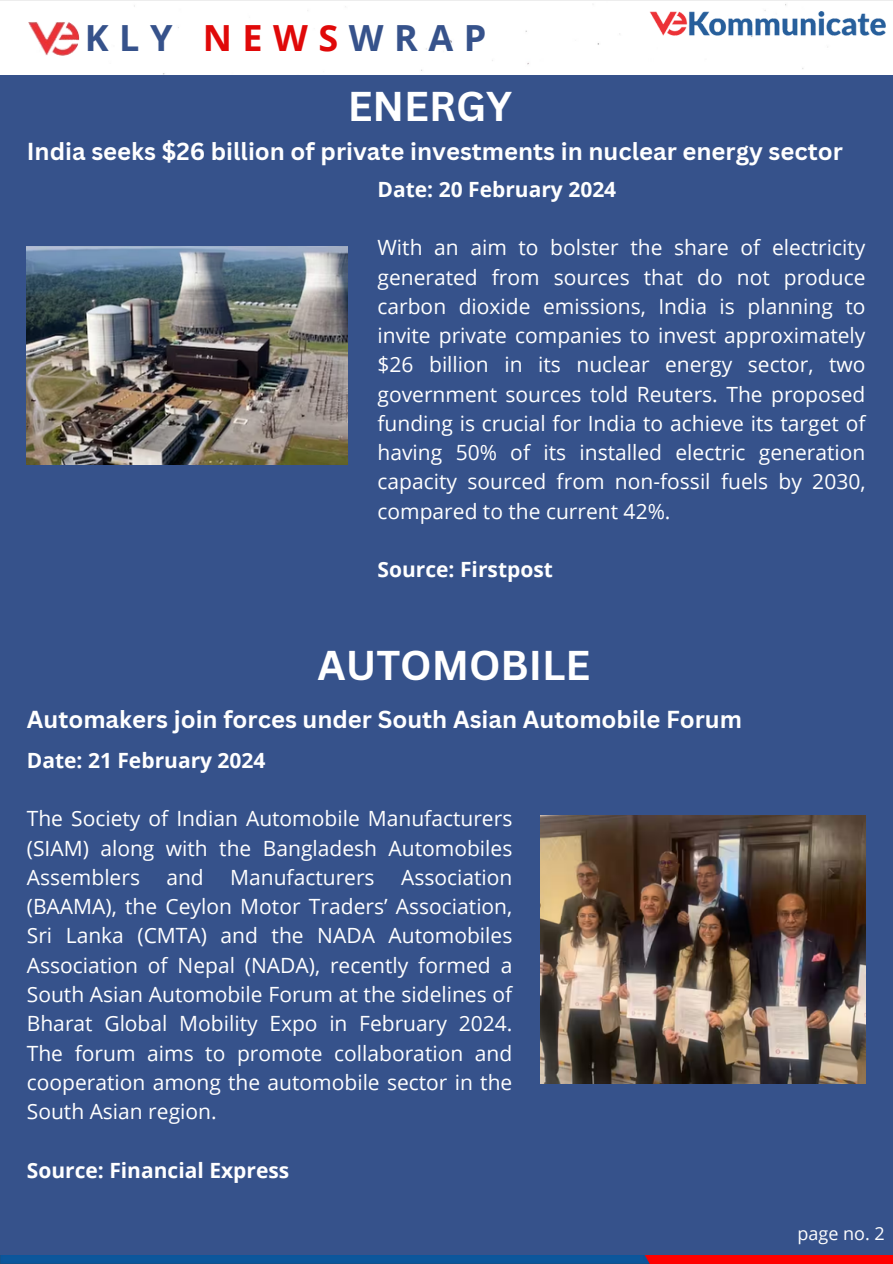
<style>
.page{position:relative;width:893px;height:1264px;background:#fff}
.page>*{position:absolute;margin:0;border:0;box-sizing:border-box;transform-origin:0 0}
.t1{font:700 40.5px "Canva Sans";color:#fff}
.t2{font:700 36px "Open Sans";letter-spacing:.29em;color:#36528b}
.t3{font:700 23.85px "Canva Sans";color:#fff}
.t4{font:21px/29.2px "Open Sans";color:#fff;text-align:justify}
.t5{font:700 21px "Open Sans";color:#fff}
.t6{font:18px "Open Sans";color:#fefefe}
.s1{color:#e00909}
</style>
<div class="page">
<div style="left:0;top:28px;width:892px;height:1235px;background:#36528b"></div>
<div style="left:0;top:4px;width:892px;height:71px;background:#fff"></div>
<img style="left:0;top:1255px;width:892px;height:8px">
<img style="left:27px;top:22px;width:53px;height:35px">
<img style="left:647px;top:12px;width:238px;height:27px">
<img style="left:27px;top:246px;width:320px;height:218px">
<img style="left:540px;top:816px;width:325px;height:267px">
<h2 class="t2" style="left:85px;top:13px;width:403px">KLY <span class="s1">NEWS</span>WRAP</h2>
<h4 class="t1" style="left:347px;top:78px;width:166px">ENERGY</h4>
<p class="t3" style="left:27px;top:134px;width:817px">India seeks $26 billion of private investments in nuclear energy sector</p>
<h4 class="t5" style="left:377px;top:174px;width:240px">Date: 20 February 2024</h4>
<p class="t4" style="left:377px;top:232px;width:489px">With an aim to bolster the share of electricity generated from sources that do not produce carbon dioxide emissions, India is planning to invite private companies to invest approximately $26 billion in its nuclear energy sector, two government sources told Reuters. The proposed funding is crucial for India to achieve its target of having 50% of its installed electric generation capacity sourced from non-fossil fuels by 2030, compared to the current 42%.</p>
<p class="t5" style="left:377px;top:554px;width:177px">Source: Firstpost</p>
<h5 class="t1" style="left:317px;top:637px;width:274px">AUTOMOBILE</h5>
<h5 class="t3" style="left:27px;top:702px;width:716px">Automakers join forces under South Asian Automobile Forum</h5>
<h4 class="t5" style="left:27px;top:745px;width:240px">Date: 21 February 2024</h4>
<h1 class="t4" style="left:27px;top:803px;width:487px">The Society of Indian Automobile Manufacturers (SIAM) along with the Bangladesh Automobiles Assemblers</h1>
<h1 class="t4" style="left:166px;top:862px;width:39px">and</h1>
<h1 class="t4" style="left:230px;top:862px;width:146px">Manufacturers</h1>
<h1 class="t4" style="left:27px;top:862px;width:487px;text-indent:374px">Association (BAAMA), the Ceylon Motor Traders’ Association, Sri Lanka (CMTA) and the NADA Automobiles Association of Nepal (NADA), recently formed a South Asian Automobile Forum at the sidelines of Bharat Global Mobility Expo in February 2024.<br>The forum aims to promote collaboration and cooperation among the automobile sector in the South Asian region.</h1>
<h3 class="t5" style="left:27px;top:1155px;width:264px">Source: Financial Express</h3>
<h4 class="t6" style="left:797px;top:1221px;width:89px">page no. 2</h4>
</div>
